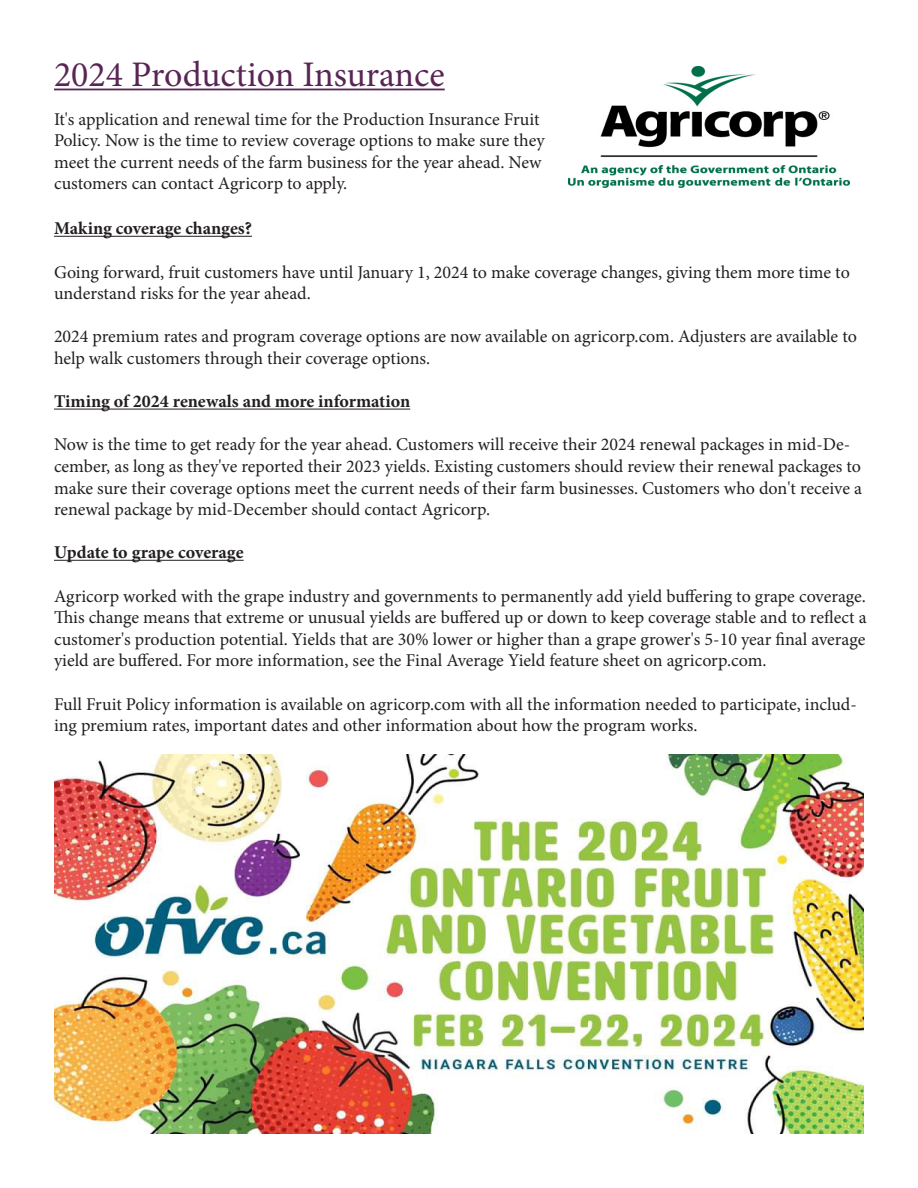
<style>
.page{position:relative;width:918px;height:1188px;background:#fff}
.page>*{position:absolute;margin:0;border:0;box-sizing:border-box;transform-origin:0 0}
.t1{font:36px "Minion Pro";color:#582554}
.t2{font:18px/21.6px "Minion Pro";letter-spacing:-.005em;color:#231f20}
.t3{font:700 18px "Minion Pro";color:#231f20}
</style>
<div class="page">
<hr style="left:54px;top:89px;width:391px;height:1px;background:#582554">
<img style="left:54px;top:754px;width:810px;height:380px">
<img style="left:569px;top:67px;width:281px;height:120px">
<hr style="left:54px;top:236px;width:198px;height:1px;background:#231f20">
<hr style="left:54px;top:409px;width:356px;height:1px;background:#231f20">
<hr style="left:54px;top:560px;width:190px;height:1px;background:#231f20">
<p class="t1" style="left:54px;top:50px;width:392px">2024 Production Insurance</p>
<p class="t2" style="left:54px;top:108px;width:492px">It's application and renewal time for the Production Insurance Fruit Policy. Now is the time to review coverage options to make sure they meet the current needs of the farm business for the year ahead. New customers can contact Agricorp to apply.</p>
<p class="t3" style="left:54px;top:216px;width:200px">Making coverage changes?</p>
<p class="t2" style="left:54px;top:261px;width:797px">Going forward, fruit customers have until January 1, 2024 to make coverage changes, giving them more time to understand risks for the year ahead.</p>
<p class="t2" style="left:54px;top:326px;width:804px">2024 premium rates and program coverage options are now available on agricorp.com. Adjusters are available to help walk customers through their coverage options.</p>
<p class="t3" style="left:54px;top:389px;width:358px">Timing of 2024 renewals and more information</p>
<p class="t2" style="left:54px;top:434px;width:810px">Now is the time to get ready for the year ahead. Customers will receive their 2024 renewal packages in mid-De&shy;cember, as long as they've reported their 2023 yields. Existing customers should review their renewal packages to make sure their coverage options meet the current needs of their farm businesses. Customers who don't receive a renewal package by mid-December should contact Agricorp.</p>
<p class="t3" style="left:54px;top:540px;width:191px">Update to grape coverage</p>
<p class="t2" style="left:54px;top:585px;width:814px;text-align:justify">Agricorp worked with the grape industry and governments to permanently add yield buffering to grape coverage.<br>This change means that extreme or unusual yields are buffered up or down to keep coverage stable and to reflect a customer's production potential. Yields that are 30% lower or higher than a grape grower's 5-10 year final average yield are buffered. For more information, see the Final Average Yield feature sheet on agricorp.com.</p>
<p class="t2" style="left:54px;top:693px;width:804px">Full Fruit Policy information is available on agricorp.com with all the information needed to participate, includ&shy;ing premium rates, important dates and other information about how the program works.</p>
</div>
